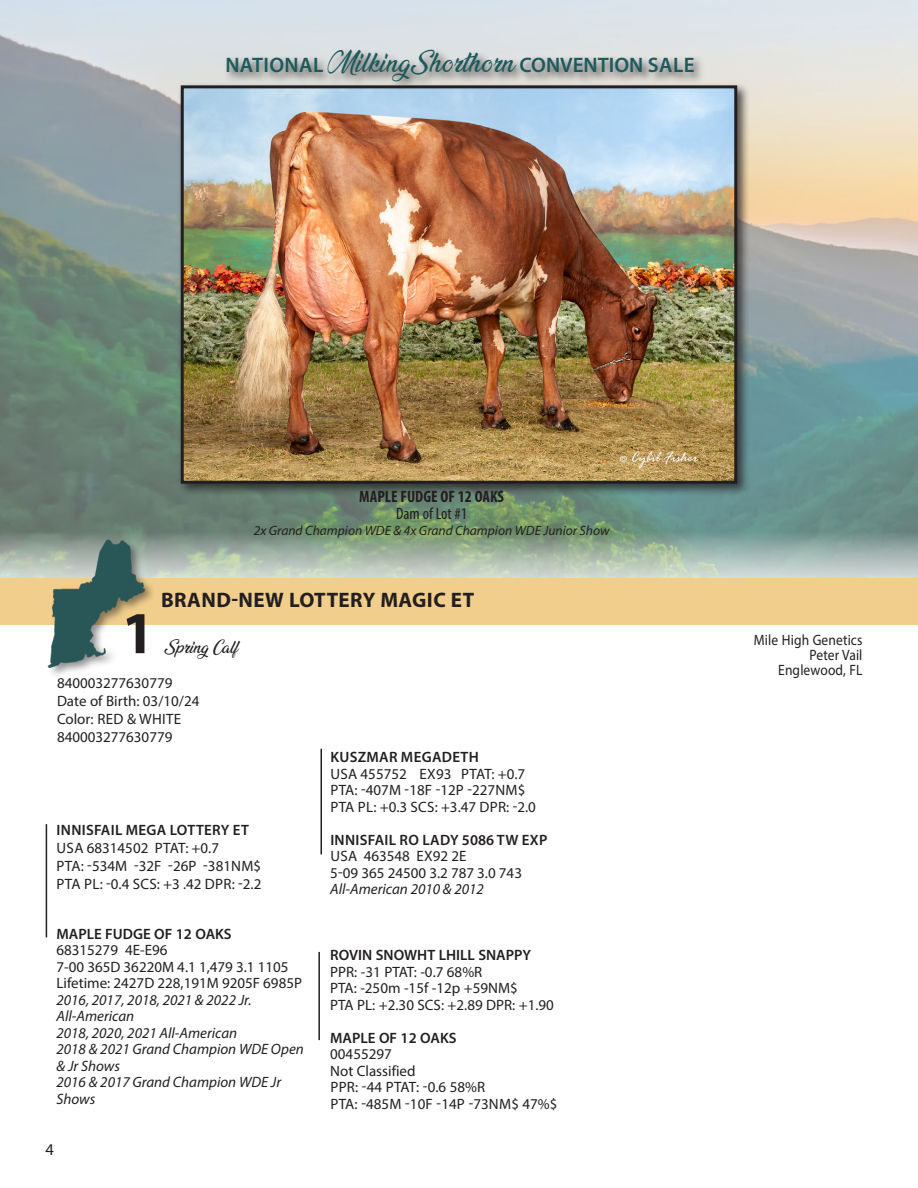
<style>
.page{position:relative;width:918px;height:1188px;background:#fff}
.page>*{position:absolute;margin:0;border:0;box-sizing:border-box;transform-origin:0 0}
.t1{font:700 60px "Myriad Pro";color:#231f20}
.t2{font:600 21px "Myriad Pro";color:#1c5a5c}
.t3{font:700 21px "Myriad Pro";letter-spacing:.02em;color:#231f20}
.t4{font:700 condensed 16.5px "Myriad Pro";color:#231f20}
.t5{font:condensed 16.5px "Myriad Pro";color:#231f20}
.t6{font:16.5px "Myriad Pro";color:#231f20}
.t7{font:15px "Myriad Pro";color:#231f20}
.t8{font:italic 15px/16.5px "Myriad Pro";color:#231f20}
.t9{font:15px "Myriad Pro";letter-spacing:.02em;color:#231f20}
.t10{font:600 15px "Myriad Pro";letter-spacing:.02em;color:#231f20}
.t11{font:600 15px "Myriad Pro";color:#231f20}
.t12{font:15px "Myriad Pro";color:#231f20;scale:.9 1}
.t13{font:15px "Ananda";color:#231f20}
.t14{font:italic 13.5px "Myriad Pro";color:#231f20}
.s1{font-family:"Ananda";font-weight:400;font-size:24px}
</style>
<div class="page">
<img style="left:0;top:0;width:918px;height:578px">
<div style="left:0;top:578px;width:918px;height:47px;background:#f1ce8c"></div>
<div style="left:46px;top:538px;width:110px;height:141px;background:#231f20;opacity:.51"></div>
<img style="left:45px;top:540px;width:102px;height:127px">
<hr style="left:46px;top:824px;width:1px;height:113px;background:#231f20">
<hr style="left:321px;top:749px;width:1px;height:105px;background:#231f20">
<hr style="left:318px;top:952px;width:2px;height:88px;background:#231f20">
<div style="left:177px;top:82px;width:573px;height:415px;background:#231f20;opacity:.75"></div>
<img style="left:185px;top:89px;width:548px;height:391px">
<div style="left:181px;top:85px;width:556px;height:399px;border:3px solid #231f20"></div>
<div style="left:224px;top:47px;width:482px;height:45px;background:#231f20;opacity:.75"></div>
<p class="t2" style="left:225px;top:52px;width:471px">NATIONAL <span class="s1">MilkingShorthorn</span> CONVENTION SALE</p>
<p class="t4" style="left:359px;top:486px;width:146px">MAPLE FUDGE OF 12 OAKS</p>
<p class="t5" style="left:396px;top:503px;width:72px">Dam of Lot #1</p>
<p class="t14" style="left:254px;top:522px;width:357px">2x Grand Champion WDE &amp; 4x Grand Champion WDE Junior Show</p>
<p class="t1" style="left:122px;top:594px;width:35px">1</p>
<p class="t3" style="left:161px;top:586px;width:315px">BRAND-NEW LOTTERY MAGIC ET</p>
<p class="t13" style="left:165px;top:639px;width:75px">Spring Calf</p>
<p class="t7" style="left:57px;top:673px;width:117px">840003277630779</p>
<p class="t7" style="left:57px;top:691px;width:144px">Date of Birth: 03/10/24</p>
<p class="t9" style="left:57px;top:709px;width:126px">Color: RED &amp; WHITE</p>
<p class="t7" style="left:57px;top:727px;width:117px">840003277630779</p>
<p class="t10" style="left:57px;top:821px;width:194px">INNISFAIL MEGA LOTTERY ET</p>
<p class="t7" style="left:57px;top:839px;width:164px">USA 68314502 PTAT: +0.7</p>
<p class="t7" style="left:57px;top:857px;width:206px">PTA: -534M -32F -26P -381NM$</p>
<p class="t9" style="left:57px;top:875px;width:206px">PTA PL: -0.4 SCS: +3 .42 DPR: -2.2</p>
<p class="t11" style="left:56px;top:924px;width:177px">MAPLE FUDGE OF 12 OAKS</p>
<p class="t7" style="left:56px;top:941px;width:113px">68315279 4E-E96</p>
<p class="t7" style="left:56px;top:958px;width:234px">7-00 365D 36220M 4.1 1,479 3.1 1105</p>
<p class="t7" style="left:56px;top:974px;width:247px">Lifetime: 2427D 228,191M 9205F 6985P</p>
<p class="t8" style="left:56px;top:991px;width:197px">2016, 2017, 2018, 2021 &amp; 2022 Jr.<br>All-American</p>
<p class="t8" style="left:56px;top:1024px;width:182px">2018, 2020, 2021 All-American</p>
<p class="t8" style="left:56px;top:1041px;width:249px">2018 &amp; 2021 Grand Champion WDE Open &amp; Jr Shows</p>
<p class="t8" style="left:56px;top:1074px;width:226px">2016 &amp; 2017 Grand Champion WDE Jr<br>Shows</p>
<p class="t6" style="left:46px;top:1139px;width:10px">4</p>
<p class="t10" style="left:330px;top:748px;width:150px">KUSZMAR MEGADETH</p>
<p class="t7" style="left:330px;top:764px;width:196px">USA 455752 EX93 PTAT: +0.7</p>
<p class="t7" style="left:330px;top:781px;width:197px">PTA: -407M -18F -12P -227NM$</p>
<p class="t9" style="left:330px;top:797px;width:207px">PTA PL: +0.3 SCS: +3.47 DPR: -2.0</p>
<p class="t10" style="left:330px;top:830px;width:219px">INNISFAIL RO LADY 5086 TW EXP</p>
<p class="t7" style="left:330px;top:847px;width:138px">USA 463548 EX92 2E</p>
<p class="t7" style="left:330px;top:863px;width:193px">5-09 365 24500 3.2 787 3.0 743</p>
<p class="t8" style="left:330px;top:881px;width:155px">All-American 2010 &amp; 2012</p>
<p class="t11" style="left:330px;top:946px;width:202px">ROVIN SNOWHT LHILL SNAPPY</p>
<p class="t7" style="left:330px;top:962px;width:154px">PPR: -31 PTAT: -0.7 68%R</p>
<p class="t7" style="left:330px;top:979px;width:189px">PTA: -250m -15f -12p +59NM$</p>
<p class="t7" style="left:330px;top:995px;width:225px">PTA PL: +2.30 SCS: +2.89 DPR: +1.90</p>
<p class="t11" style="left:330px;top:1028px;width:128px">MAPLE OF 12 OAKS</p>
<p class="t7" style="left:330px;top:1045px;width:63px">00455297</p>
<p class="t7" style="left:330px;top:1061px;width:87px">Not Classified</p>
<p class="t7" style="left:330px;top:1078px;width:156px">PPR: -44 PTAT: -0.6 58%R</p>
<p class="t7" style="left:330px;top:1094px;width:229px">PTA: -485M -10F -14P -73NM$ 47%$</p>
<p class="t12" style="left:754px;top:630px;width:122px">Mile High Genetics</p>
<p class="t12" style="left:810px;top:645px;width:60px">Peter Vail</p>
<p class="t12" style="left:778px;top:660px;width:95px">Englewood, FL</p>
</div>
